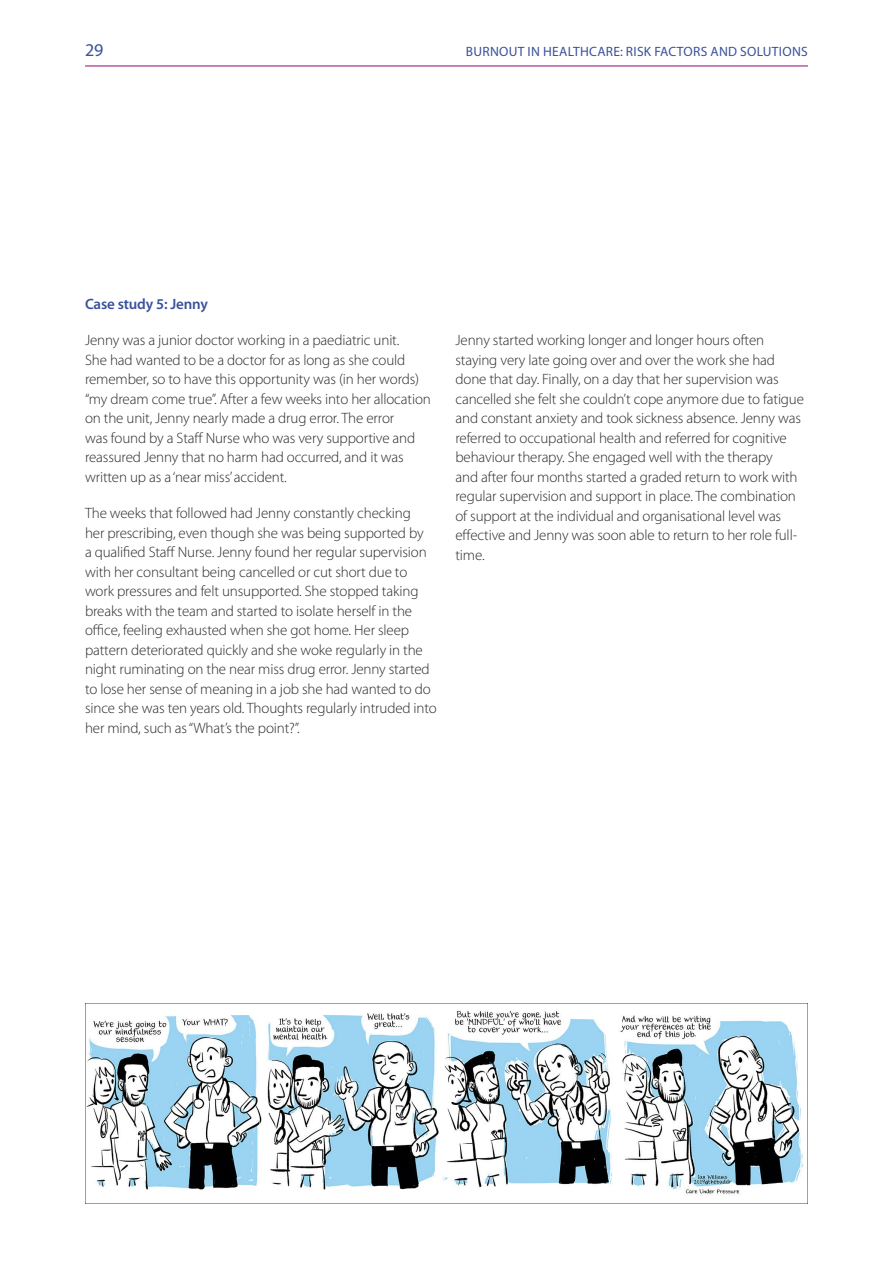
<style>
.page{position:relative;width:893px;height:1263px;background:#fff}
.page>*{position:absolute;margin:0;border:0;box-sizing:border-box;transform-origin:0 0}
.t1{font:18px "Myriad Pro";color:#3a519a}
.t2{font:300 15px/19.5px "Myriad Pro";letter-spacing:-.01em;color:#292929}
.t3{font:600 15px "Myriad Pro";letter-spacing:-.01em;color:#3a519a}
.t4{font:13.5px "Myriad Pro";letter-spacing:.02em;color:#3a519a}
</style>
<div class="page">
<hr style="left:85px;top:66px;width:723px;height:1px;background:#970078">
<img style="left:85px;top:1004px;width:723px;height:200px">
<p class="t1" style="left:85px;top:39px;width:20px">29</p>
<p class="t4" style="left:466px;top:43px;width:343px">BURNOUT IN HEALTHCARE: RISK FACTORS AND SOLUTIONS</p>
<p class="t3" style="left:85px;top:294px;width:124px">Case study 5: Jenny</p>
<p class="t2" style="left:85px;top:331px;width:347px">Jenny was a junior doctor working in a paediatric unit.<br>She had wanted to be a doctor for as long as she could remember, so to have this opportunity was (in her words) “my dream come true”. After a few weeks into her allocation on the unit, Jenny nearly made a drug error. The error<br>was found by a Staff Nurse who was very supportive and reassured Jenny that no harm had occurred, and it was written up as a ‘near miss’ accident.</p>
<p class="t2" style="left:85px;top:504px;width:353px">The weeks that followed had Jenny constantly checking<br>her prescribing, even though she was being supported by<br>a qualified Staff Nurse. Jenny found her regular supervision with her consultant being cancelled or cut short due to work pressures and felt unsupported. She stopped taking breaks with the team and started to isolate herself in the office, feeling exhausted when she got home. Her sleep pattern deteriorated quickly and she woke regularly in the night ruminating on the near miss drug error. Jenny started to lose her sense of meaning in a job she had wanted to do since she was ten years old. Thoughts regularly intruded into her mind, such as “What’s the point?”.</p>
<p class="t2" style="left:455px;top:331px;width:350px">Jenny started working longer and longer hours often staying very late going over and over the work she had done that day. Finally, on a day that her supervision was cancelled she felt she couldn’t cope anymore due to fatigue and constant anxiety and took sickness absence. Jenny was referred to occupational health and referred for cognitive behaviour therapy. She engaged well with the therapy<br>and after four months started a graded return to work with regular supervision and support in place. The combination of support at the individual and organisational level was effective and Jenny was soon able to return to her role full&shy;time.</p>
</div>
